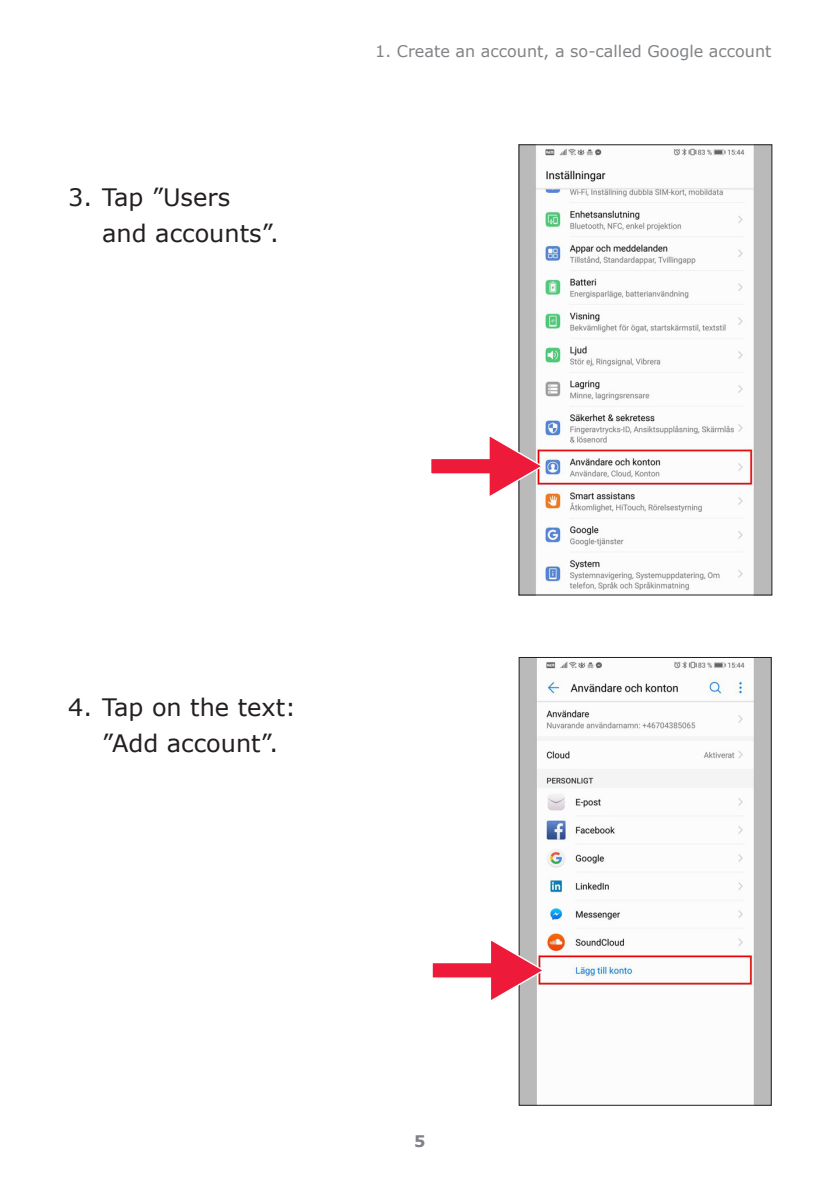
<style>
.page{position:relative;width:840px;height:1191px;background:#fff}
.page>*{position:absolute;margin:0;border:0;box-sizing:border-box;transform-origin:0 0}
.t1{font:24px/36px "Verdana";color:#231f20}
.t2{font:16px "Verdana";color:#808285}
.t3{font:700 16px "Verdana";color:#808285}
</style>
<div class="page">
<img style="left:520px;top:146px;width:250px;height:447px">
<svg style="left:431px;top:433px;width:113px;height:66px"></svg>
<img style="left:520px;top:659px;width:249px;height:444px">
<div style="left:518px;top:657px;width:253px;height:448px;border:1px solid #231f20"></div>
<svg style="left:432px;top:937px;width:114px;height:66px"></svg>
<p class="t1" style="left:102px;top:178px;width:178px;text-indent:-34px">3. Tap ”Users and accounts”.</p>
<p class="t2" style="left:375px;top:40px;width:397px">1. Create an account, a so-called Google account</p>
<p class="t1" style="left:102px;top:689px;width:195px;text-indent:-34px">4. Tap on the text: ”Add account”.</p>
<p class="t3" style="left:414px;top:1129px;width:13px">5</p>
</div>
